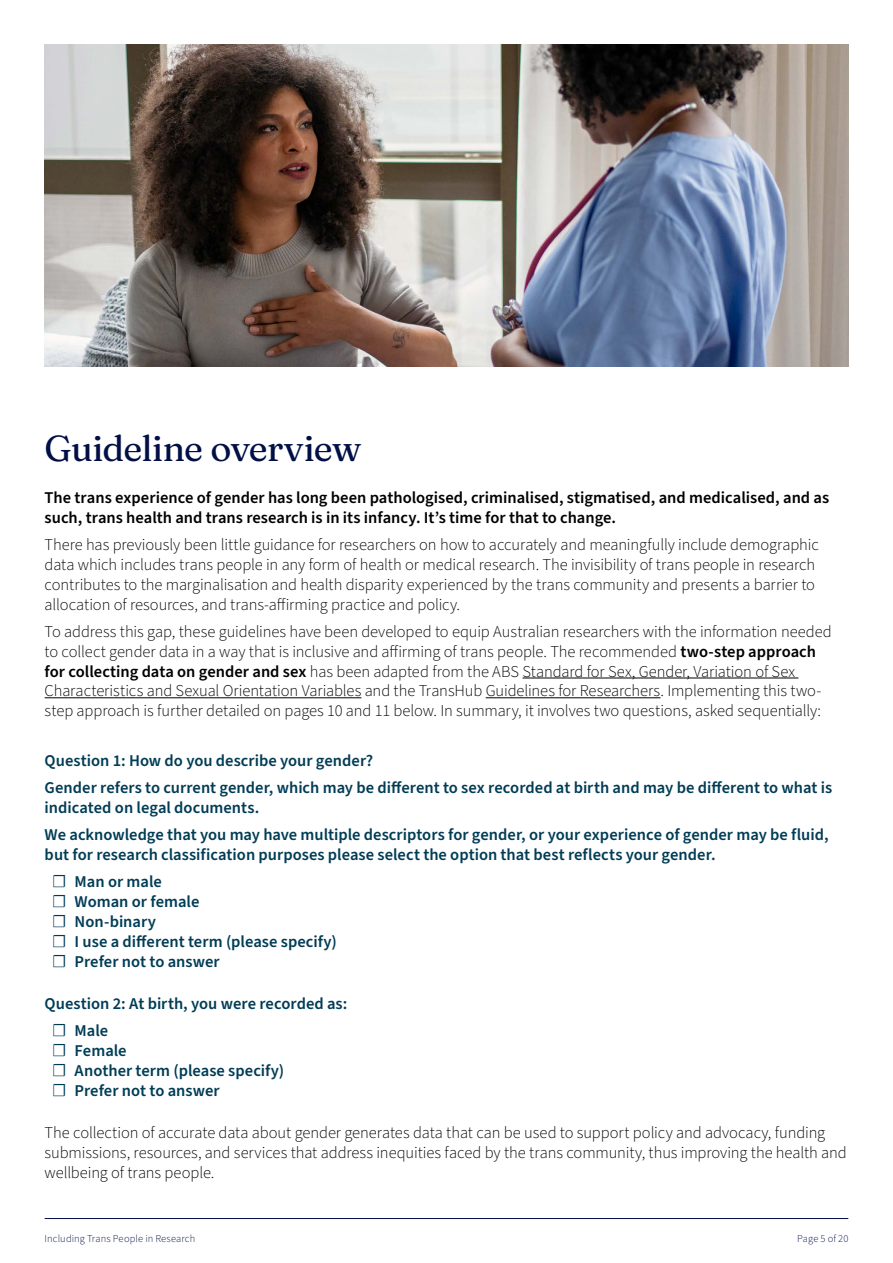
<style>
.page{position:relative;width:893px;height:1263px;background:#fff}
.page>*{position:absolute;margin:0;border:0;box-sizing:border-box;transform-origin:0 0}
.t1{font:900 36px "Fraunces 9 pt";letter-spacing:-.025em;color:#000f46}
.t2{font:300 16.5px/19.8px "Source Sans Pro";letter-spacing:-.005em;color:#000}
.t3{font:600 16.5px/27.3px "Source Sans Pro";color:#003c55}
.t4{font:600 16.5px/19.8px "Source Sans Pro";color:#000}
.t5{font:300 10.5px "Source Sans Pro";letter-spacing:.01em;color:#000f46}
.s1{font-weight:600}
.s2{font-weight:300;font-size:18px}
</style>
<div class="page">
<hr style="left:45px;top:1218px;width:803px;height:1px;background:#000f46">
<img style="left:45px;top:45px;width:803px;height:321px">
<hr style="left:522px;top:678px;width:276px;height:1px;background:#000">
<hr style="left:45px;top:697px;width:316px;height:1px;background:#000">
<hr style="left:486px;top:697px;width:174px;height:1px;background:#000">
<h2 class="t1" style="left:45px;top:420px;width:318px">Guideline overview</h2>
<p class="t4" style="left:45px;top:488px;width:786px">The trans experience of gender has long been pathologised, criminalised, stigmatised, and medicalised, and as such, trans health and trans research is in its infancy. It’s time for that to change.</p>
<p class="t2" style="left:45px;top:535px;width:776px">There has previously been little guidance for researchers on how to accurately and meaningfully include demographic data which includes trans people in any form of health or medical research. The invisibility of trans people in research contributes to the marginalisation and health disparity experienced by the trans community and presents a barrier to allocation of resources, and trans-affirming practice and policy.</p>
<p class="t2" style="left:45px;top:622px;width:789px">To address this gap, these guidelines have been developed to equip Australian researchers with the information needed to collect gender data in a way that is inclusive and affirming of trans people. The recommended <span class="s1">two-step approach for collecting data on gender and sex</span> has been adapted from the ABS Standard for Sex, Gender, Variation of Sex Characteristics and Sexual Orientation Variables and the TransHub Guidelines for Researchers. Implementing this two&shy;step approach is further detailed on pages 10 and 11 below. In summary, it involves two questions, asked sequentially:</p>
<p class="t3" style="left:45px;top:747px;width:789px">Question 1: How do you describe your gender?<br>Gender refers to current gender, which may be different to sex recorded at birth and may be different to what is</p>
<p class="t3" style="left:45px;top:794px;width:216px">indicated on legal documents.</p>
<p class="t3" style="left:45px;top:825px;width:786px;line-height:19.8px">We acknowledge that you may have multiple descriptors for gender, or your experience of gender may be fluid, but for research classification purposes please select the option that best reflects your gender.</p>
<p class="t3" style="left:52px;top:869px;width:111px"><span class="s2">☐</span> Man or male</p>
<p class="t3" style="left:52px;top:889px;width:149px"><span class="s2">☐</span> Woman or female</p>
<p class="t3" style="left:52px;top:908px;width:105px"><span class="s2">☐</span> Non-binary</p>
<p class="t3" style="left:52px;top:928px;width:286px"><span class="s2">☐</span> I use a different term (please specify)</p>
<p class="t3" style="left:52px;top:948px;width:169px"><span class="s2">☐</span> Prefer not to answer</p>
<p class="t3" style="left:45px;top:990px;width:304px">Question 2: At birth, you were recorded as:</p>
<p class="t3" style="left:52px;top:1018px;width:58px"><span class="s2">☐</span> Male</p>
<p class="t3" style="left:52px;top:1037px;width:76px"><span class="s2">☐</span> Female</p>
<p class="t3" style="left:52px;top:1057px;width:234px"><span class="s2">☐</span> Another term (please specify)</p>
<p class="t3" style="left:52px;top:1077px;width:169px"><span class="s2">☐</span> Prefer not to answer</p>
<p class="t2" style="left:45px;top:1123px;width:804px">The collection of accurate data about gender generates data that can be used to support policy and advocacy, funding submissions, resources, and services that address inequities faced by the trans community, thus improving the health and wellbeing of trans people.</p>
<p class="t5" style="left:45px;top:1232px;width:152px">Including Trans People in Research</p>
<p class="t5" style="left:797px;top:1232px;width:53px">Page 5 of 20</p>
</div>
